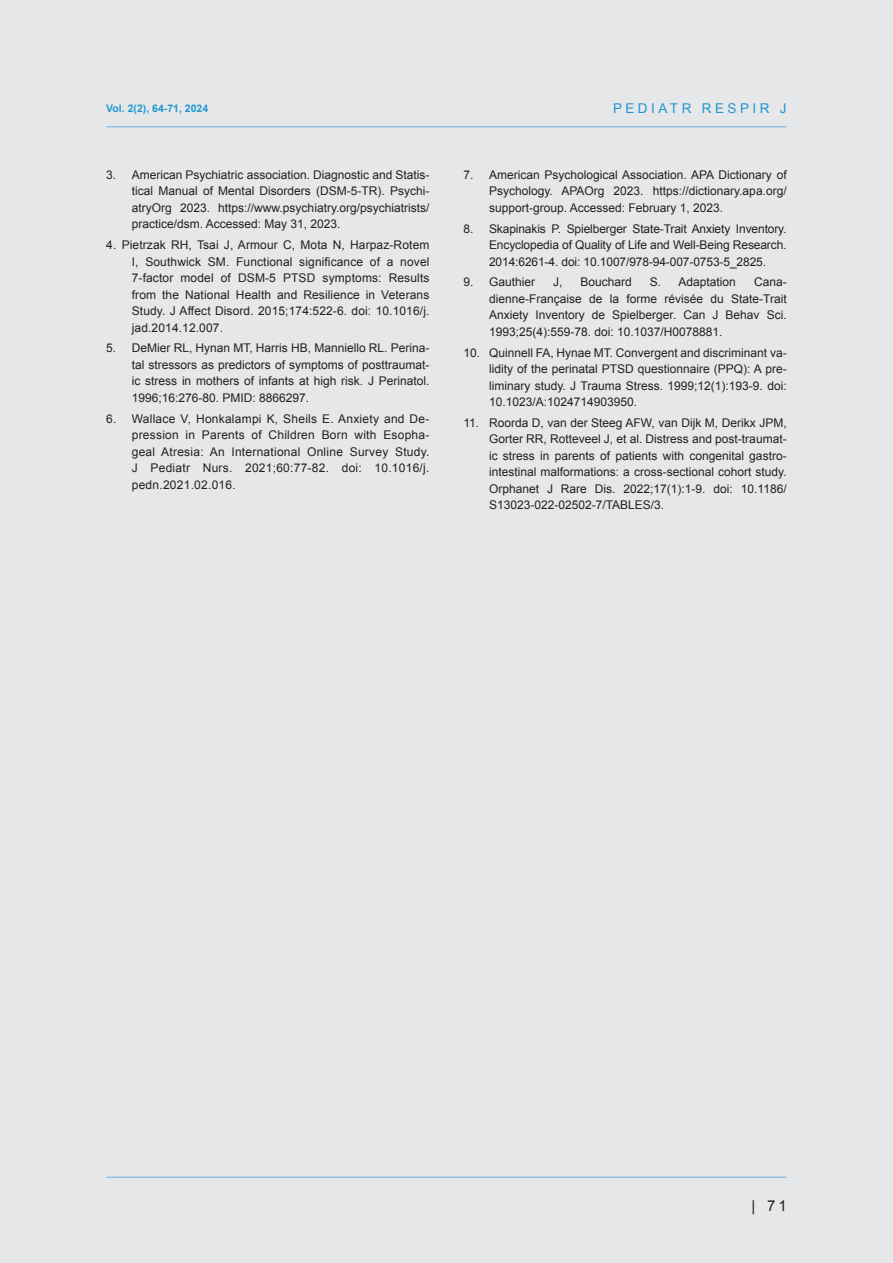
<style>
.page{position:relative;width:893px;height:1263px;background:#e6e7e9}
.page>*{position:absolute;margin:0;border:0;box-sizing:border-box;transform-origin:0 0}
.t1{font:15px "Arial";color:#231f20}
.t2{font:13.5px "Arial";letter-spacing:.26em;color:#2097d2}
.t3{font:12px/16.5px "Arial";color:#231f20;text-align:justify}
.t4{font:700 10.5px "Arial";color:#2097d2}
</style>
<div class="page">
<hr style="left:106px;top:1177px;width:681px;height:1px;background:#60afdc">
<hr style="left:106px;top:126px;width:681px;height:1px;background:#60afdc">
<p class="t4" style="left:106px;top:101px;width:103px">Vol. 2(2), 64-71, 2024</p>
<p class="t2" style="left:613px;top:99px;width:175px">PEDIATR RESPIR J</p>
<p class="t3" style="left:132px;top:166px;width:299px;text-indent:-26px">3. American Psychiatric association. Diagnostic and Statis&shy;tical Manual of Mental Disorders (DSM-5-TR). Psychi&shy;atryOrg 2023. https://www.psychiatry.org/psychiatrists/ practice/dsm. Accessed: May 31, 2023.</p>
<p class="t3" style="left:132px;top:237px;width:299px;text-indent:-26px">4. Pietrzak RH, Tsai J, Armour C, Mota N, Harpaz-Rotem I, Southwick SM. Functional significance of a novel 7-factor model of DSM-5 PTSD symptoms: Results from the National Health and Resilience in Veterans Study. J Affect Disord. 2015;174:522-6. doi: 10.1016/j. jad.2014.12.007.</p>
<p class="t3" style="left:132px;top:340px;width:299px;text-indent:-26px">5. DeMier RL, Hynan MT, Harris HB, Manniello RL. Perina&shy;tal stressors as predictors of symptoms of posttraumat&shy;ic stress in mothers of infants at high risk. J Perinatol.<br>1996;16:276-80. PMID: 8866297.</p>
<p class="t3" style="left:132px;top:410px;width:299px;text-indent:-26px">6. Wallace V, Honkalampi K, Sheils E. Anxiety and De&shy;pression in Parents of Children Born with Esopha&shy;geal Atresia: An International Online Survey Study.<br>J Pediatr Nurs. 2021;60:77-82. doi: 10.1016/j. pedn.2021.02.016.</p>
<p class="t3" style="left:489px;top:166px;width:299px;text-indent:-26px">7. American Psychological Association. APA Dictionary of Psychology. APAOrg 2023. https://dictionary.apa.org/ support-group. Accessed: February 1, 2023.</p>
<p class="t3" style="left:489px;top:220px;width:299px;text-indent:-26px">8. Skapinakis P. Spielberger State-Trait Anxiety Inventory.<br>Encyclopedia of Quality of Life and Well-Being Research.<br>2014:6261-4. doi: 10.1007/978-94-007-0753-5_2825.</p>
<p class="t3" style="left:463px;top:274px;width:73px">9. Gauthier</p>
<p class="t3" style="left:553px;top:274px;width:11px">J,</p>
<p class="t3" style="left:580px;top:274px;width:53px">Bouchard</p>
<p class="t3" style="left:650px;top:274px;width:88px">S. Adaptation</p>
<p class="t3" style="left:489px;top:274px;width:299px;text-indent:265px">Cana&shy;dienne-Française de la forme révisée du State-Trait Anxiety Inventory de Spielberger. Can J Behav Sci.<br>1993;25(4):559-78. doi: 10.1037/H0078881.</p>
<p class="t3" style="left:489px;top:344px;width:299px;text-indent:-26px">10. Quinnell FA, Hynae MT. Convergent and discriminant va&shy;lidity of the perinatal PTSD questionnaire (PPQ): A pre&shy;liminary study. J Trauma Stress. 1999;12(1):193-9. doi:<br>10.1023/A:1024714903950.</p>
<p class="t3" style="left:489px;top:414px;width:299px;text-indent:-26px">11. Roorda D, van der Steeg AFW, van Dijk M, Derikx JPM, Gorter RR, Rotteveel J, et al. Distress and post-traumat&shy;ic stress in parents of patients with congenital gastro&shy;intestinal malformations: a cross-sectional cohort study.<br>Orphanet J Rare Dis. 2022;17(1):1-9. doi: 10.1186/ S13023-022-02502-7/TABLES/3.</p>
<p class="t1" style="left:751px;top:1196px;width:37px">| 71</p>
</div>
